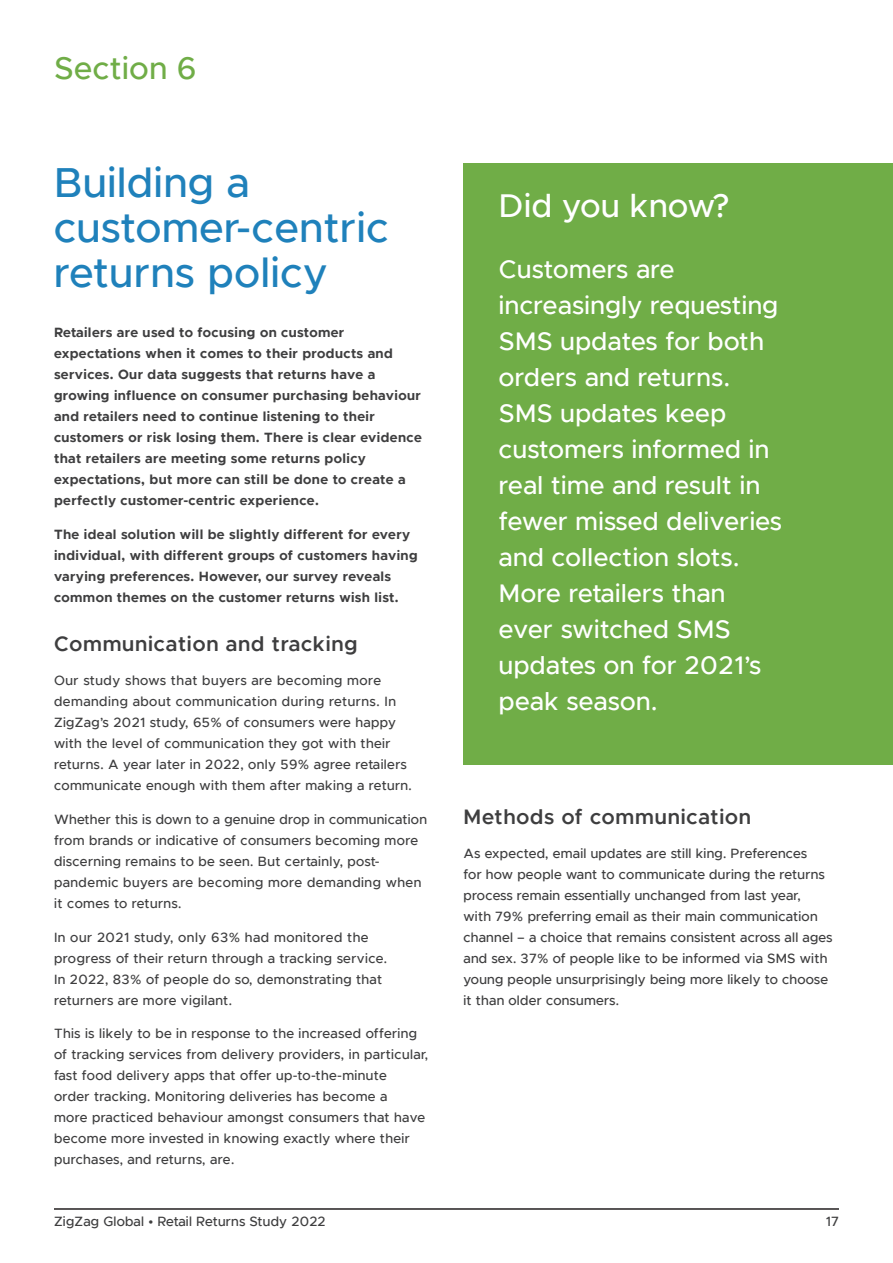
<style>
.page{position:relative;width:893px;height:1263px;background:#fff}
.page>*{position:absolute;margin:0;border:0;box-sizing:border-box;transform-origin:0 0}
.Small_Sub_Head{font:500 42px/45px "Metropolis";letter-spacing:.02em;color:#1f81bb}
.t1{font:500 33px "Metropolis";letter-spacing:.02em;color:#fff}
.Main_Heading{font:500 31.5px "Metropolis";letter-spacing:.02em;color:#70ad47}
.t2{font:500 25.5px/36px "Metropolis";letter-spacing:.02em;color:#fff}
.Sub_Heading{font:600 21px "Metropolis";letter-spacing:.04em;color:#3e3e3f}
.Body_Copy{font:500 13.5px/21px "Metropolis";letter-spacing:.03em;color:#3e3e3f}
.Body_Copy-2{font:700 13.5px/21px "Metropolis";letter-spacing:.03em;color:#3e3e3f}
</style>
<div class="page">
<hr style="left:54px;top:1208px;width:785px;height:2px;background:#231f20">
<div style="left:463px;top:163px;width:430px;height:602px;background:#70ad47"></div>
<p class="Main_Heading" style="left:54px;top:49px;width:144px">Section 6</p>
<p class="Small_Sub_Head" style="left:54px;top:160px;width:336px">Building a customer-centric returns policy</p>
<p class="Body_Copy-2" style="left:54px;top:322px;width:369px">Retailers are used to focusing on customer expectations when it comes to their products and services. Our data suggests that returns have a growing influence on consumer purchasing behaviour and retailers need to continue listening to their customers or risk losing them. There is clear evidence that retailers are meeting some returns policy expectations, but more can still be done to create a perfectly customer-centric experience.</p>
<p class="Body_Copy-2" style="left:54px;top:523px;width:365px">The ideal solution will be slightly different for every individual, with different groups of customers having varying preferences. However, our survey reveals common themes on the customer returns wish list.</p>
<p class="Sub_Heading" style="left:54px;top:631px;width:305px">Communication and tracking</p>
<p class="Body_Copy" style="left:54px;top:670px;width:359px">Our study shows that buyers are becoming more demanding about communication during returns. In ZigZag’s 2021 study, 65% of consumers were happy with the level of communication they got with their returns. A year later in 2022, only 59% agree retailers communicate enough with them after making a return.</p>
<p class="Body_Copy" style="left:54px;top:809px;width:374px">Whether this is down to a genuine drop in communication from brands or indicative of consumers becoming more discerning remains to be seen. But certainly, post&shy;pandemic buyers are becoming more demanding when it comes to returns.</p>
<p class="Body_Copy" style="left:54px;top:926px;width:335px">In our 2021 study, only 63% had monitored the progress of their return through a tracking service.<br>In 2022, 83% of people do so, demonstrating that returners are more vigilant.</p>
<p class="Body_Copy" style="left:54px;top:1023px;width:376px">This is likely to be in response to the increased offering of tracking services from delivery providers, in particular, fast food delivery apps that offer up-to-the-minute<br>order tracking. Monitoring deliveries has become a<br>more practiced behaviour amongst consumers that have become more invested in knowing exactly where their purchases, and returns, are.</p>
<p class="t1" style="left:499px;top:185px;width:232px">Did you know?</p>
<p class="t2" style="left:499px;top:251px;width:284px">Customers are increasingly requesting<br>SMS updates for both orders and returns.<br>SMS updates keep customers informed in real time and result in fewer missed deliveries and collection slots.<br>More retailers than ever switched SMS updates on for 2021’s peak season.</p>
<p class="Sub_Heading" style="left:463px;top:804px;width:289px">Methods of communication</p>
<p class="Body_Copy" style="left:463px;top:843px;width:370px">As expected, email updates are still king. Preferences<br>for how people want to communicate during the returns process remain essentially unchanged from last year,<br>with 79% preferring email as their main communication channel – a choice that remains consistent across all ages and sex. 37% of people like to be informed via SMS with young people unsurprisingly being more likely to choose it than older consumers.</p>
<p class="Body_Copy" style="left:54px;top:1211px;width:273px">ZigZag Global • Retail Returns Study 2022</p>
<p class="Body_Copy" style="left:826px;top:1211px;width:15px">17</p>
</div>
